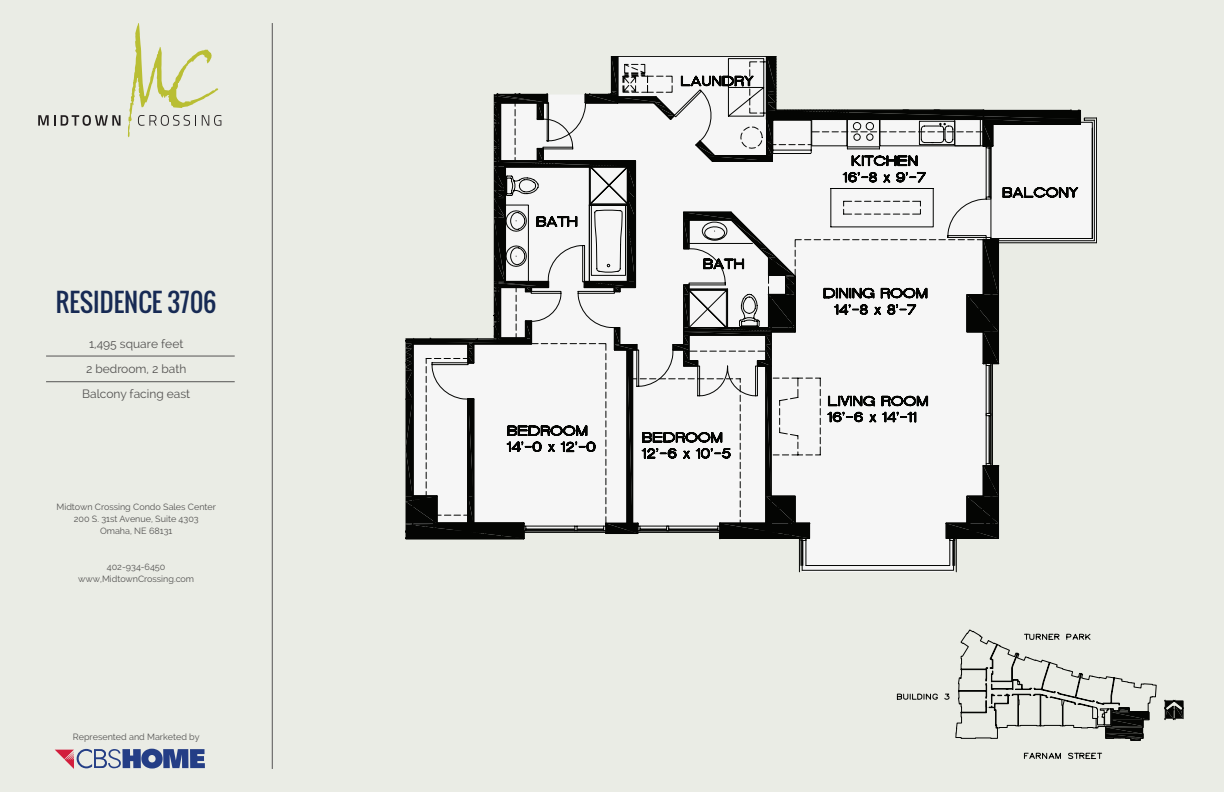
<style>
.page{position:relative;width:1224px;height:792px;background:#eaece5}
.page>*{position:absolute;margin:0;border:0;box-sizing:border-box;transform-origin:0 0}
.t1{font:25px "Oswald";color:#172a54}
.t2{font:12px/25px "Raleway";color:#535251;text-align:center}
.t3{font:9px/12px "Raleway";color:#535251;text-align:center}
</style>
<div class="page">
<svg style="left:38px;top:115px;width:83px;height:11px"></svg>
<svg style="left:128px;top:23px;width:93px;height:114px"></svg>
<hr style="left:272px;top:23px;width:1px;height:746px;background:#555454">
<hr style="left:46px;top:356px;width:189px;height:1px;background:#555454">
<hr style="left:46px;top:382px;width:189px;height:1px;background:#555454">
<svg style="left:55px;top:749px;width:150px;height:20px"></svg>
<svg style="left:897px;top:630px;width:259px;height:129px"></svg>
<svg style="left:1164px;top:699px;width:20px;height:22px"></svg>
<hr style="left:802px;top:531px;width:1px;height:39px;background:#040503">
<hr style="left:799px;top:538px;width:1px;height:34px;background:#040503">
<hr style="left:956px;top:538px;width:1px;height:34px;background:#040503">
<svg style="left:405px;top:56px;width:692px;height:510px"></svg>
<svg style="left:507px;top:185px;width:572px;height:267px;background:#d5d5d4"></svg>
<h1 class="t1" style="left:56px;top:284px;width:162px">RESIDENCE 3706</h1>
<h2 class="t2" style="left:82px;top:332px;width:110px">1,495 square feet<br>2 bedroom, 2 bath<br>Balcony facing east</h2>
<p class="t3" style="left:57px;top:501px;width:161px">Midtown Crossing Condo Sales Center<br>200 S. 31st Avenue, Suite 4303<br>Omaha, NE 68131</p>
<p class="t3" style="left:78px;top:561px;width:118px">402-934-6450 www,MidtownCrossing.com</p>
<p class="t3" style="left:73px;top:731px;width:128px">Represented and Marketed by</p>
</div>
